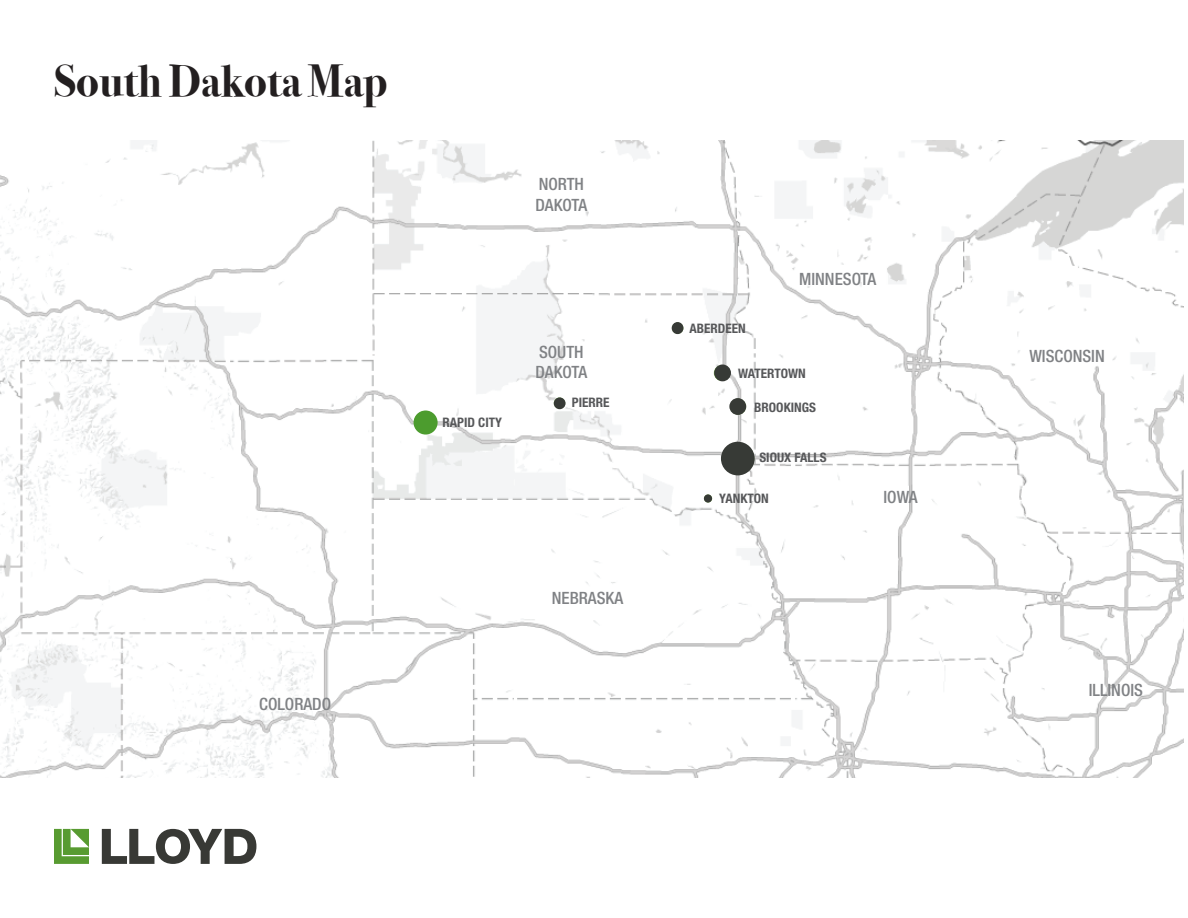
<style>
.page{position:relative;width:1188px;height:918px;background:#fff}
.page>*{position:absolute;margin:0;border:0;box-sizing:border-box;transform-origin:0 0}
.t1{font:700 45px "Bodoni Svty Two ITCTT";color:#231f20}
.t2{font:500 condensed 16.95px "Helvetica Neue LT Std";color:#808285}
.t3{font:700 condensed 13.05px "Helvetica Neue LT Std";color:#57585a}
</style>
<div class="page">
<svg style="left:54px;top:829px;width:35px;height:35px"></svg>
<svg style="left:102px;top:829px;width:154px;height:35px"></svg>
<img style="left:0;top:140px;width:1184px;height:638px">
<div style="left:414px;top:411px;width:23px;height:23px;background:#4e9d30;border-radius:50%"></div>
<div style="left:730px;top:399px;width:16px;height:16px;background:#828d79;border-radius:50%"></div>
<div style="left:714px;top:365px;width:16px;height:16px;background:#6b805c;border-radius:50%"></div>
<div style="left:414px;top:411px;width:24px;height:24px;background:#4c9c2e;border-radius:50%"></div>
<div style="left:554px;top:397px;width:12px;height:12px;background:#373a36;border-radius:50%"></div>
<div style="left:729px;top:398px;width:17px;height:17px;background:#373a36;border-radius:50%"></div>
<div style="left:714px;top:364px;width:17px;height:17px;background:#373a36;border-radius:50%"></div>
<div style="left:672px;top:322px;width:11px;height:12px;background:#373a36;border-radius:50%"></div>
<div style="left:704px;top:494px;width:8px;height:9px;background:#373a36;border-radius:50%"></div>
<div style="left:721px;top:442px;width:34px;height:33px;background:#373a36;border-radius:50%"></div>
<p class="t1" style="left:54px;top:43px;width:335px">South Dakota Map</p>
<p class="t2" style="left:539px;top:174px;width:47px">NORTH</p>
<p class="t2" style="left:536px;top:195px;width:53px">DAKOTA</p>
<p class="t3" style="left:443px;top:415px;width:61px">RAPID CITY</p>
<p class="t2" style="left:539px;top:342px;width:46px">SOUTH</p>
<p class="t2" style="left:536px;top:362px;width:53px">DAKOTA</p>
<p class="t3" style="left:572px;top:395px;width:39px">PIERRE</p>
<p class="t2" style="left:259px;top:694px;width:73px">COLORADO</p>
<p class="t2" style="left:552px;top:588px;width:73px">NEBRASKA</p>
<p class="t3" style="left:690px;top:320px;width:58px">ABERDEEN</p>
<p class="t2" style="left:799px;top:269px;width:79px">MINNESOTA</p>
<p class="t3" style="left:738px;top:365px;width:69px">WATERTOWN</p>
<p class="t3" style="left:754px;top:400px;width:63px">BROOKINGS</p>
<p class="t3" style="left:759px;top:449px;width:69px">SIOUX FALLS</p>
<p class="t3" style="left:719px;top:491px;width:51px">YANKTON</p>
<p class="t2" style="left:883px;top:487px;width:36px">IOWA</p>
<p class="t2" style="left:1029px;top:346px;width:77px">WISCONSIN</p>
<p class="t2" style="left:1089px;top:680px;width:56px">ILLINOIS</p>
</div>
